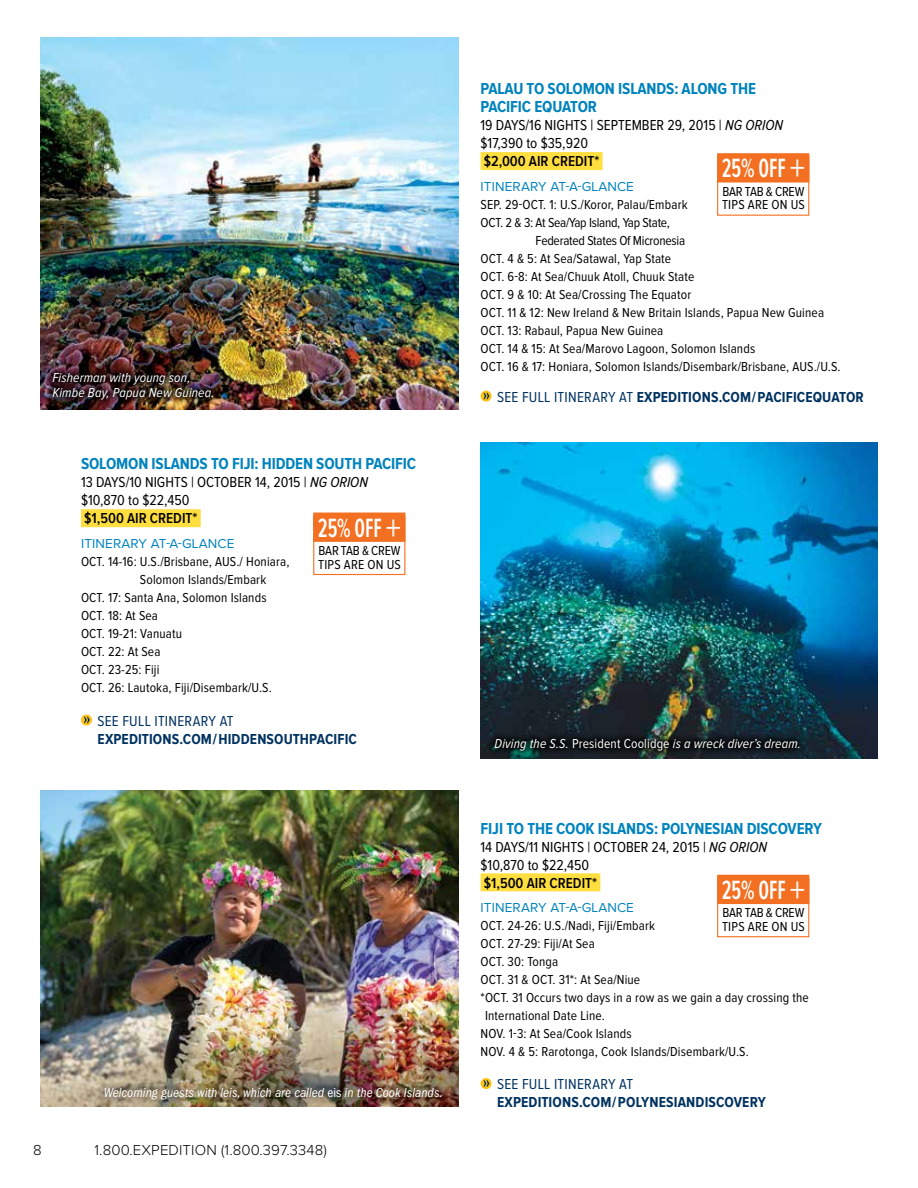
<style>
.page{position:relative;width:918px;height:1188px;background:#fff}
.page>*{position:absolute;margin:0;border:0;box-sizing:border-box;transform-origin:0 0}
.t1{font:600 27.45px "Proxima Nova Ex Cn";letter-spacing:-.005em;color:#fff;scale:.85 1}
.t2{font:700 16.5px/18px "Proxima Nova Cond";letter-spacing:-.01em;color:#0083be}
.t3{font:15px/18px "Proxima Nova Cond";color:#000}
.t4{font:700 15px "Proxima Nova Cond";letter-spacing:.01em;color:#003260}
.t5{font:600 15px "Proxima Nova Cond";color:#000}
.t6{font:15px "Proxima Nova Cond";letter-spacing:.015em;color:#003260}
.t7{font:300 15px "Proxima Nova";letter-spacing:.01em;color:#000}
.t8{font:13.5px/13.5px "Proxima Nova Cond";letter-spacing:.01em;color:#000}
.t9{font:italic 13.5px/15px "Proxima Nova Cond";letter-spacing:.01em;color:#fff}
.t10{font:13.5px "Proxima Nova";letter-spacing:.01em;color:#0083be}
.t11{font:13.5px "Proxima Nova Cond";letter-spacing:-.02em;color:#000}
.t12{font:italic condensed 13.5px "ITC Franklin Gothic Std";color:#fff}
.s1{font-style:italic}
.s2{font-family:"Proxima Nova";font-weight:400;font-size:36px}
.s3{font-style:normal}
.s4{font-weight:400}
</style>
<div class="page">
<img style="left:40px;top:38px;width:419px;height:372px">
<div style="left:481px;top:152px;width:122px;height:18px;background:#ffde40"></div>
<div style="left:81px;top:509px;width:120px;height:18px;background:#ffde40"></div>
<div style="left:481px;top:873px;width:119px;height:18px;background:#ffde40"></div>
<div style="left:45px;top:365px;width:176px;height:43px;background:#000;opacity:.85"></div>
<div style="left:46px;top:366px;width:174px;height:40px;background:#000;opacity:.85"></div>
<img style="left:481px;top:443px;width:397px;height:316px">
<div style="left:487px;top:731px;width:320px;height:27px;background:#000;opacity:.85"></div>
<div style="left:488px;top:732px;width:318px;height:26px;background:#000;opacity:.85"></div>
<div style="left:717px;top:156px;width:92px;height:60px;border:1px solid #f36f21"></div>
<div style="left:717px;top:153px;width:92px;height:30px;background:#f36f21"></div>
<div style="left:313px;top:516px;width:92px;height:59px;border:1px solid #f36f21"></div>
<div style="left:313px;top:513px;width:92px;height:29px;background:#f36f21"></div>
<div style="left:717px;top:878px;width:92px;height:59px;border:1px solid #f36f21"></div>
<div style="left:717px;top:875px;width:92px;height:29px;background:#f36f21"></div>
<svg style="left:481px;top:391px;width:11px;height:11px"></svg>
<svg style="left:484px;top:393px;width:5px;height:6px"></svg>
<svg style="left:481px;top:1078px;width:11px;height:11px"></svg>
<svg style="left:484px;top:1080px;width:5px;height:7px"></svg>
<svg style="left:81px;top:715px;width:11px;height:11px"></svg>
<svg style="left:84px;top:717px;width:6px;height:6px"></svg>
<img style="left:40px;top:791px;width:419px;height:316px">
<div style="left:98px;top:1081px;width:350px;height:25px;background:#000;opacity:.35"></div>
<p class="t9" style="left:52px;top:370px;width:164px">Fisherman with young son,<br>Kimbe Bay, Papua New Guinea.</p>
<p class="t2" style="left:81px;top:455px;width:337px">SOLOMON ISLANDS TO FIJI: HIDDEN SOUTH PACIFIC</p>
<p class="t3" style="left:81px;top:474px;width:288px">13 DAYS/10 NIGHTS | OCTOBER 14, 2015 | <span class="s1">NG ORION </span>$10,870 to $22,450</p>
<p class="t5" style="left:84px;top:510px;width:115px">$1,500 AIR CREDIT*</p>
<p class="t10" style="left:81px;top:536px;width:155px">ITINERARY AT-A-GLANCE</p>
<p class="t8" style="left:81px;top:555px;width:210px">OCT. 14-16: U.S./Brisbane, AUS./ Honiara,</p>
<p class="t8" style="left:140px;top:573px;width:128px">Solomon Islands/Embark</p>
<p class="t8" style="left:81px;top:591px;width:187px">OCT. 17: Santa Ana, Solomon Islands</p>
<p class="t8" style="left:81px;top:609px;width:79px">OCT. 18: At Sea</p>
<p class="t8" style="left:81px;top:627px;width:103px">OCT. 19-21: Vanuatu</p>
<p class="t8" style="left:81px;top:645px;width:81px">OCT. 22: At Sea</p>
<p class="t8" style="left:81px;top:663px;width:80px">OCT. 23-25: Fiji</p>
<p class="t8" style="left:81px;top:681px;width:192px">OCT. 26: Lautoka, Fiji/Disembark/U.S.</p>
<h1 class="t1" style="left:318px;top:512px;width:99px">25% OFF <span class="s2">+</span></h1>
<p class="t8" style="left:318px;top:544px;width:84px">BAR TAB &amp; CREW<br>TIPS ARE ON US</p>
<p class="t6" style="left:98px;top:712px;width:138px">SEE FULL ITINERARY AT</p>
<p class="t4" style="left:98px;top:730px;width:261px">EXPEDITIONS.COM/HIDDENSOUTHPACIFIC</p>
<p class="t12" style="left:104px;top:1085px;width:341px">Welcoming guests with leis, which are called <span class="s3">eis</span> in the Cook Islands.</p>
<p class="t7" style="left:33px;top:1142px;width:10px">8</p>
<p class="t7" style="left:94px;top:1142px;width:234px">1.800.EXPEDITION (1.800.397.3348)</p>
<p class="t2" style="left:481px;top:80px;width:277px">PALAU TO SOLOMON ISLANDS: ALONG THE<br>PACIFIC EQUATOR</p>
<p class="t3" style="left:481px;top:117px;width:304px">19 DAYS/16 NIGHTS | SEPTEMBER 29, 2015 | <span class="s1">NG ORION </span>$17,390 to $35,920</p>
<p class="t5" style="left:484px;top:153px;width:117px">$2,000 AIR CREDIT*</p>
<p class="t10" style="left:481px;top:179px;width:155px">ITINERARY AT-A-GLANCE</p>
<p class="t8" style="left:481px;top:198px;width:209px">SEP. 29-OCT. 1: U.S./Koror, Palau/Embark</p>
<p class="t11" style="left:481px;top:215px;width:191px">OCT. 2 &amp; 3: At Sea/Yap Island, Yap State,</p>
<p class="t11" style="left:536px;top:233px;width:151px">Federated States Of Micronesia</p>
<p class="t8" style="left:481px;top:252px;width:192px">OCT. 4 &amp; 5: At Sea/Satawal, Yap State</p>
<p class="t8" style="left:481px;top:270px;width:215px">OCT. 6-8: At Sea/Chuuk Atoll, Chuuk State</p>
<p class="t8" style="left:481px;top:288px;width:212px">OCT. 9 &amp; 10: At Sea/Crossing The Equator</p>
<p class="t8" style="left:481px;top:306px;width:345px">OCT. 11 &amp; 12: New Ireland &amp; New Britain Islands, Papua New Guinea</p>
<p class="t8" style="left:481px;top:324px;width:184px">OCT. 13: Rabaul, Papua New Guinea</p>
<p class="t8" style="left:481px;top:342px;width:276px">OCT. 14 &amp; 15: At Sea/Marovo Lagoon, Solomon Islands</p>
<p class="t8" style="left:481px;top:360px;width:362px">OCT. 16 &amp; 17: Honiara, Solomon Islands/Disembark/Brisbane, AUS./U.S.</p>
<h1 class="t1" style="left:722px;top:153px;width:99px">25% OFF <span class="s2">+</span></h1>
<p class="t8" style="left:722px;top:185px;width:84px">BAR TAB &amp; CREW<br>TIPS ARE ON US</p>
<p class="t4" style="left:497px;top:388px;width:368px"><span class="s4">SEE FULL ITINERARY AT</span> EXPEDITIONS.COM/PACIFICEQUATOR</p>
<p class="t9" style="left:495px;top:736px;width:308px">Diving the S.S. <span class="s3">President Coolidge</span> is a wreck diver’s dream.</p>
<p class="t2" style="left:481px;top:820px;width:343px">FIJI TO THE COOK ISLANDS: POLYNESIAN DISCOVERY</p>
<p class="t3" style="left:481px;top:838px;width:288px">14 DAYS/11 NIGHTS | OCTOBER 24, 2015 | <span class="s1">NG ORION </span>$10,870 to $22,450</p>
<p class="t5" style="left:484px;top:874px;width:115px">$1,500 AIR CREDIT*</p>
<p class="t10" style="left:481px;top:900px;width:155px">ITINERARY AT-A-GLANCE</p>
<p class="t8" style="left:481px;top:919px;width:176px">OCT. 24-26: U.S./Nadi, Fiji/Embark</p>
<p class="t8" style="left:481px;top:937px;width:116px">OCT. 27-29: Fiji/At Sea</p>
<p class="t8" style="left:481px;top:955px;width:79px">OCT. 30: Tonga</p>
<p class="t8" style="left:481px;top:973px;width:161px">OCT. 31 &amp; OCT. 31*: At Sea/Niue</p>
<p class="t8" style="left:481px;top:991px;width:330px">*OCT. 31 Occurs two days in a row as we gain a day crossing the</p>
<p class="t8" style="left:485px;top:1009px;width:121px">International Date Line.</p>
<p class="t8" style="left:481px;top:1027px;width:153px">NOV. 1-3: At Sea/Cook Islands</p>
<p class="t8" style="left:481px;top:1045px;width:270px">NOV. 4 &amp; 5: Rarotonga, Cook Islands/Disembark/U.S.</p>
<h1 class="t1" style="left:722px;top:875px;width:99px">25% OFF <span class="s2">+</span></h1>
<p class="t8" style="left:722px;top:906px;width:84px">BAR TAB &amp; CREW<br>TIPS ARE ON US</p>
<p class="t6" style="left:497px;top:1076px;width:138px">SEE FULL ITINERARY AT</p>
<p class="t4" style="left:497px;top:1094px;width:270px">EXPEDITIONS.COM/POLYNESIANDISCOVERY</p>
</div>
